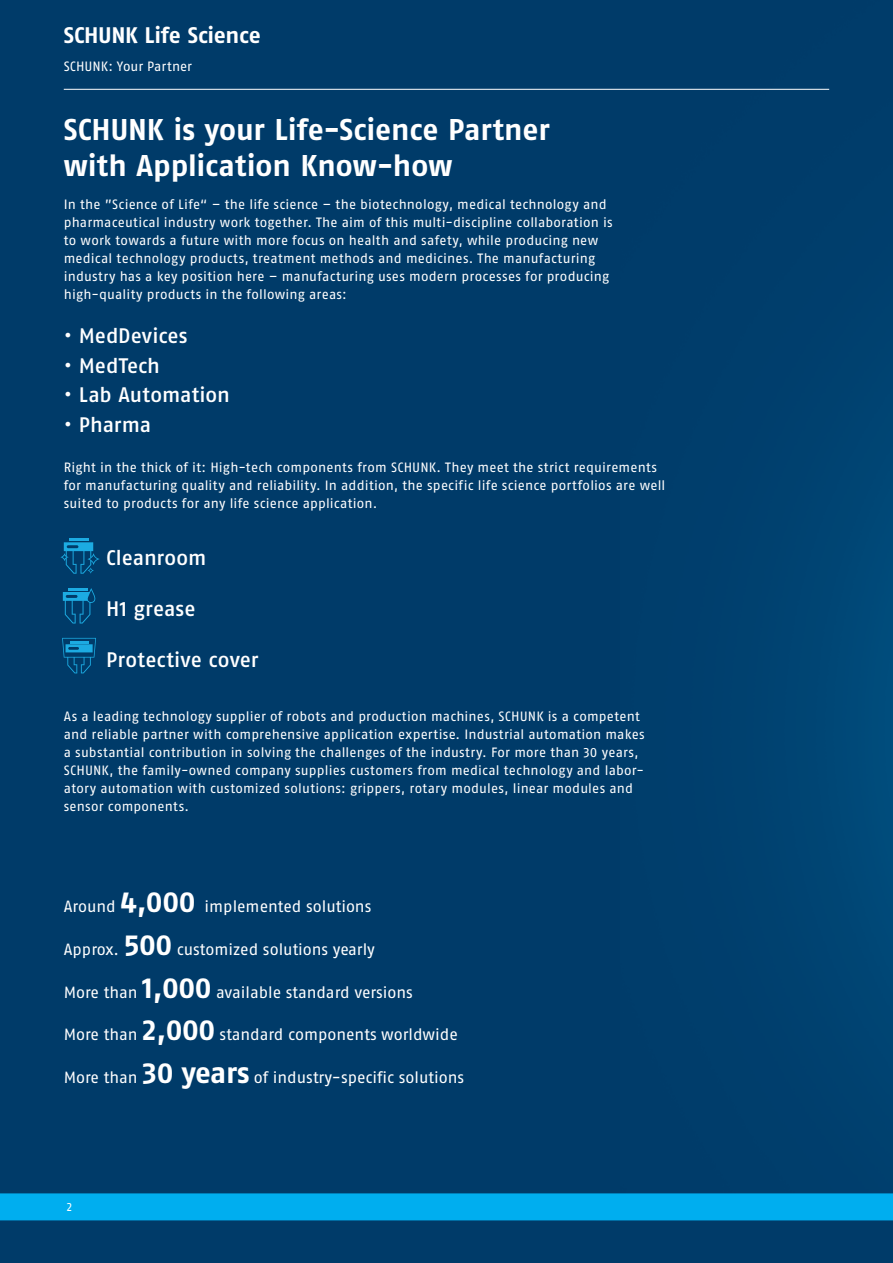
<style>
.page{position:relative;width:893px;height:1263px;background:#fff}
.page>*{position:absolute;margin:0;border:0;box-sizing:border-box;transform-origin:0 0}
.t1{font:700 30px/36px "SCHUNK Fago Pro";color:#fff}
.t2{font:700 22.5px "SCHUNK Fago Pro";letter-spacing:-.005em;color:#fff}
.t3{font:500 21px "SCHUNK Fago Pro";color:#fff}
.t4{font:16.2px "SCHUNK Fago Pro";color:#fff}
.t5{font:13.5px/18px "SCHUNK Fago Pro";letter-spacing:.015em;color:#fff}
.t6{font:12px "SCHUNK Fago Pro";color:#fff}
.s1{font-weight:700;font-size:29.55px}
</style>
<div class="page">
<div style="left:0;top:0;width:893px;height:1233px;background:#003b69"></div>
<img style="left:621px;top:88px;width:272px;height:942px">
<div style="left:0;top:1202px;width:893px;height:61px;background:#003b69"></div>
<div style="left:0;top:1193px;width:893px;height:27px;background:#00aeef"></div>
<hr style="left:64px;top:89px;width:765px;height:1px;background:#fff">
<hr style="left:69px;top:538px;width:19px;height:3px;background:#1cabe2">
<svg style="left:60px;top:542px;width:40px;height:32px"></svg>
<svg style="left:63px;top:588px;width:33px;height:35px"></svg>
<svg style="left:62px;top:638px;width:34px;height:35px"></svg>
<h2 class="t2" style="left:64px;top:22px;width:198px">SCHUNK Life Science</h2>
<p class="t5" style="left:64px;top:57px;width:130px">SCHUNK: Your Partner</p>
<h1 class="t1" style="left:64px;top:112px;width:488px">SCHUNK is your Life-Science Partner with Application Know-how</h1>
<p class="t5" style="left:64px;top:196px;width:551px">In the ”Science of Life“ – the life science – the biotechnology, medical technology and pharmaceutical industry work together. The aim of this multi-discipline collaboration is to work towards a future with more focus on health and safety, while producing new medical technology products, treatment methods and medicines. The manufacturing industry has a key position here – manufacturing uses modern processes for producing high-quality products in the following areas:</p>
<h3 class="t3" style="left:64px;top:323px;width:125px">• MedDevices</h3>
<h3 class="t3" style="left:64px;top:353px;width:98px">• MedTech</h3>
<h3 class="t3" style="left:64px;top:382px;width:168px">• Lab Automation</h3>
<h3 class="t3" style="left:64px;top:412px;width:89px">• Pharma</h3>
<p class="t5" style="left:64px;top:459px;width:603px">Right in the thick of it: High-tech components from SCHUNK. They meet the strict requirements for manufacturing quality and reliability. In addition, the specific life science portfolios are well suited to products for any life science application.</p>
<h3 class="t3" style="left:106px;top:545px;width:102px">Cleanroom</h3>
<h3 class="t3" style="left:106px;top:596px;width:91px">H1 grease</h3>
<h3 class="t3" style="left:106px;top:647px;width:154px">Protective cover</h3>
<p class="t5" style="left:64px;top:708px;width:582px">As a leading technology supplier of robots and production machines, SCHUNK is a competent and reliable partner with comprehensive application expertise. Industrial automation makes a substantial contribution in solving the challenges of the industry. For more than 30 years, SCHUNK, the family-owned company supplies customers from medical technology and labor&shy;atory automation with customized solutions: grippers, rotary modules, linear modules and sensor components.</p>
<p class="t4" style="left:64px;top:896px;width:309px">Around <span class="s1">4,000</span> implemented solutions</p>
<p class="t4" style="left:64px;top:939px;width:313px">Approx. <span class="s1">500</span> customized solutions yearly</p>
<p class="t4" style="left:64px;top:982px;width:351px">More than <span class="s1">1,000</span> available standard versions</p>
<p class="t4" style="left:64px;top:1025px;width:396px">More than <span class="s1">2,000</span> standard components worldwide</p>
<p class="t4" style="left:64px;top:1068px;width:402px">More than <span class="s1">30 years</span> of industry-specific solutions</p>
<p class="t6" style="left:67px;top:1200px;width:7px">2</p>
</div>
